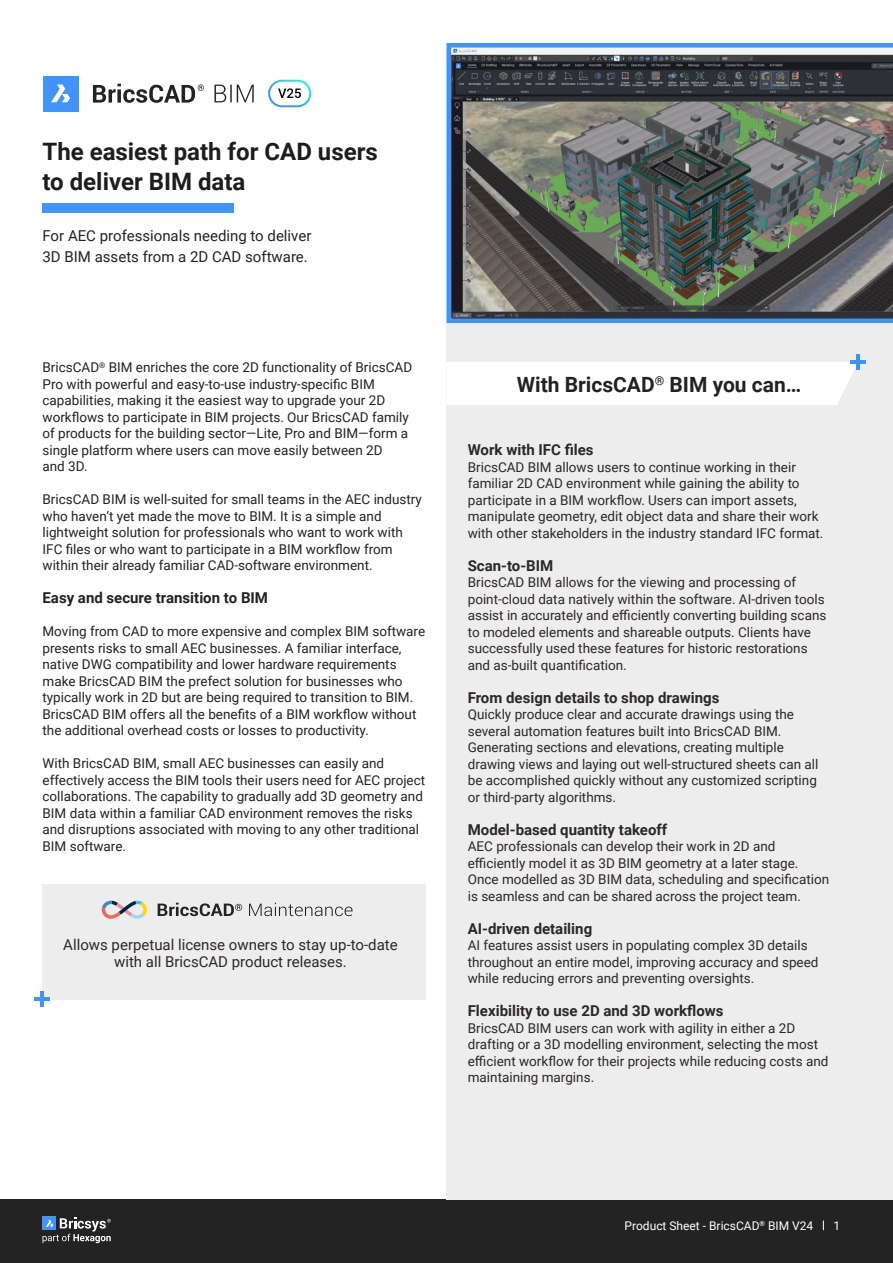
<style>
.page{position:relative;width:893px;height:1263px;background:#fff}
.page>*{position:absolute;margin:0;border:0;box-sizing:border-box;transform-origin:0 0}
.t1{font:700 24px/30px "Roboto";color:#1d1d1f}
.t2{font:700 21px "Roboto";color:#222}
.t3{font:700 15px "Roboto";color:#2b2825}
.t4{font:15px/16.5px "Roboto";color:#2b2825;text-align:center}
.t5{font:15px/21px "Roboto";color:#212222}
.t6{font:700 15px "Roboto";color:#212222}
.t7{font:13.5px/16.5px "Roboto";color:#2b2825}
.t8{font:13.5px/16.5px "Roboto";color:#212222}
.t9{font:12px "Roboto";color:#fff}
</style>
<div class="page">
<div style="left:0;top:1199px;width:893px;height:64px;background:#242323"></div>
<div style="left:43px;top:1216px;width:13px;height:14px;background:#4094ff"></div>
<svg style="left:43px;top:1217px;width:68px;height:26px"></svg>
<img style="left:446px;top:43px;width:447px;height:280px">
<div style="left:446px;top:323px;width:447px;height:876px;background:#ededed"></div>
<div style="left:447px;top:362px;width:409px;height:43px;background:#fff"></div>
<hr style="left:850px;top:360px;width:16px;height:3px;background:#4094ff">
<hr style="left:856px;top:354px;width:3px;height:16px;background:#4094ff">
<svg style="left:93px;top:84px;width:111px;height:19px"></svg>
<div style="left:43px;top:76px;width:36px;height:36px;background:#4093ff"></div>
<svg style="left:51px;top:85px;width:19px;height:17px"></svg>
<svg style="left:214px;top:85px;width:40px;height:17px"></svg>
<div style="left:268px;top:80px;width:43px;height:27px;border:2px solid #fff;border-radius:13px"></div>
<svg style="left:278px;top:88px;width:23px;height:10px"></svg>
<div style="left:43px;top:203px;width:191px;height:9px;background:#4094ff"></div>
<div style="left:42px;top:884px;width:383px;height:116px;background:#ededed"></div>
<hr style="left:34px;top:997px;width:16px;height:4px;background:#4094ff">
<hr style="left:40px;top:991px;width:4px;height:16px;background:#4094ff">
<h1 class="t1" style="left:43px;top:135px;width:337px">The easiest path for CAD users to deliver BIM data</h1>
<p class="t5" style="left:43px;top:225px;width:270px">For AEC professionals needing to deliver<br>3D BIM assets from a 2D CAD software.</p>
<p class="t8" style="left:43px;top:359px;width:371px">BricsCAD<sup>®</sup> BIM enriches the core 2D functionality of BricsCAD Pro with powerful and easy-to-use industry-specific BIM capabilities, making it the easiest way to upgrade your 2D workflows to participate in BIM projects. Our BricsCAD family of products for the building sector—Lite, Pro and BIM—form a single platform where users can move easily between 2D<br>and 3D.</p>
<p class="t8" style="left:43px;top:491px;width:381px">BricsCAD BIM is well-suited for small teams in the AEC industry who haven’t yet made the move to BIM. It is a simple and lightweight solution for professionals who want to work with IFC files or who want to participate in a BIM workflow from within their already familiar CAD-software environment.</p>
<p class="t6" style="left:43px;top:587px;width:227px">Easy and secure transition to BIM</p>
<p class="t8" style="left:43px;top:623px;width:384px">Moving from CAD to more expensive and complex BIM software presents risks to small AEC businesses. A familiar interface, native DWG compatibility and lower hardware requirements make BricsCAD BIM the prefect solution for businesses who typically work in 2D but are being required to transition to BIM.<br>BricsCAD BIM offers all the benefits of a BIM workflow without the additional overhead costs or losses to productivity.</p>
<p class="t8" style="left:43px;top:755px;width:384px">With BricsCAD BIM, small AEC businesses can easily and effectively access the BIM tools their users need for AEC project collaborations. The capability to gradually add 3D geometry and BIM data within a familiar CAD environment removes the risks and disruptions associated with moving to any other traditional BIM software.</p>
<p class="t4" style="left:63px;top:936px;width:336px">Allows perpetual license owners to stay up-to-date with all BricsCAD product releases.</p>
<h2 class="t2" style="left:517px;top:370px;width:286px">With BricsCAD<sup>®</sup> BIM you can…</h2>
<p class="t3" style="left:468px;top:439px;width:127px">Work with IFC files</p>
<p class="t7" style="left:468px;top:458px;width:357px">BricsCAD BIM allows users to continue working in their familiar 2D CAD environment while gaining the ability to participate in a BIM workflow. Users can import assets, manipulate geometry, edit object data and share their work with other stakeholders in the industry standard IFC format.</p>
<p class="t3" style="left:468px;top:555px;width:87px">Scan-to-BIM</p>
<p class="t7" style="left:468px;top:573px;width:360px">BricsCAD BIM allows for the viewing and processing of point-cloud data natively within the software. AI-driven tools assist in accurately and efficiently converting building scans to modeled elements and shareable outputs. Clients have successfully used these features for historic restorations and as-built quantification.</p>
<p class="t3" style="left:468px;top:687px;width:253px">From design details to shop drawings</p>
<p class="t7" style="left:468px;top:705px;width:352px">Quickly produce clear and accurate drawings using the several automation features built into BricsCAD BIM.<br>Generating sections and elevations, creating multiple drawing views and laying out well-structured sheets can all be accomplished quickly without any customized scripting or third-party algorithms.</p>
<p class="t3" style="left:468px;top:819px;width:201px">Model-based quantity takeoff</p>
<p class="t7" style="left:468px;top:837px;width:363px">AEC professionals can develop their work in 2D and efficiently model it as 3D BIM geometry at a later stage.<br>Once modelled as 3D BIM data, scheduling and specification is seamless and can be shared across the project team.</p>
<p class="t3" style="left:468px;top:918px;width:126px">AI-driven detailing</p>
<p class="t7" style="left:468px;top:936px;width:352px">AI features assist users in populating complex 3D details throughout an entire model, improving accuracy and speed while reducing errors and preventing oversights.</p>
<p class="t3" style="left:468px;top:1000px;width:257px">Flexibility to use 2D and 3D workflows</p>
<p class="t7" style="left:468px;top:1019px;width:362px">BricsCAD BIM users can work with agility in either a 2D drafting or a 3D modelling environment, selecting the most efficient workflow for their projects while reducing costs and maintaining margins.</p>
<p class="t9" style="left:625px;top:1217px;width:190px">Product Sheet - BricsCAD<sup>®</sup> BIM V24</p>
<p class="t9" style="left:833px;top:1217px;width:8px">1</p>
</div>
